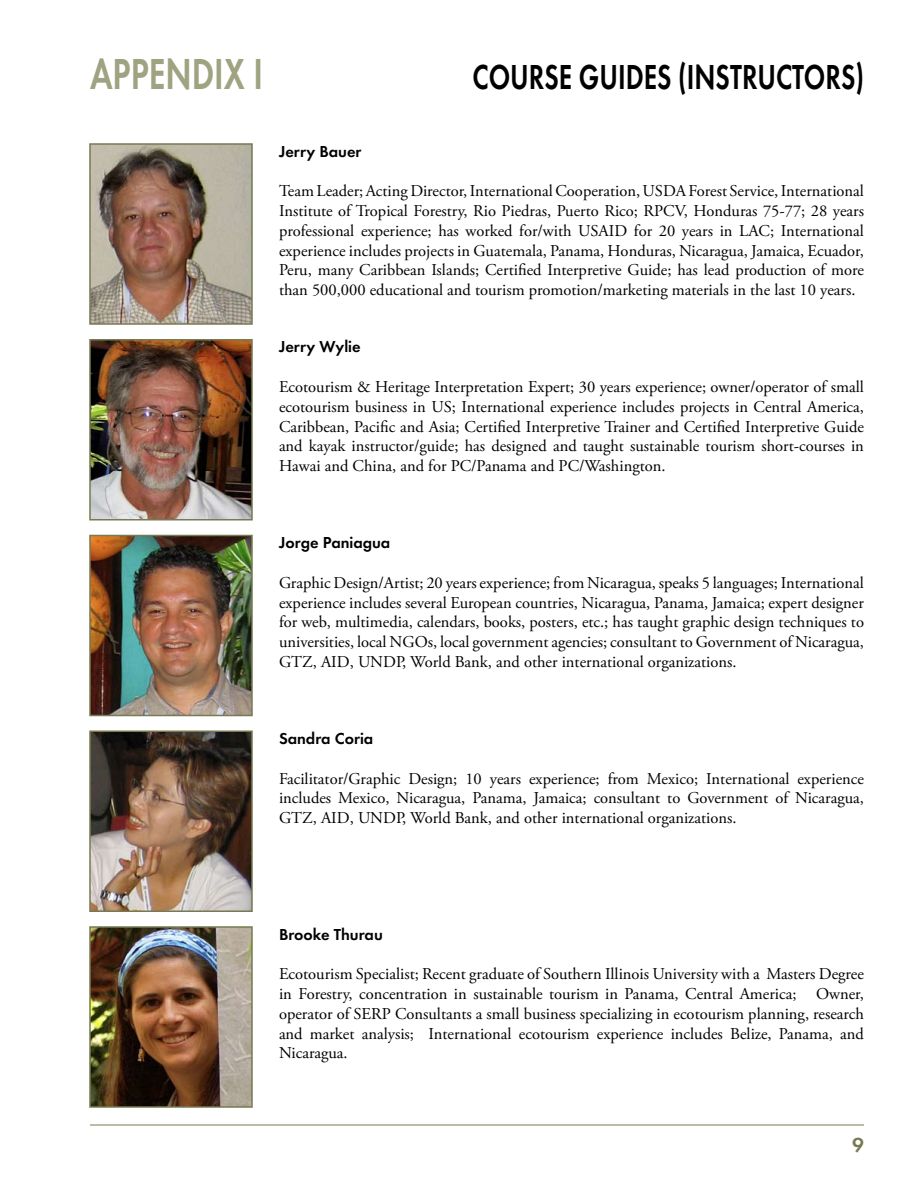
<style>
.page{position:relative;width:918px;height:1188px;background:#fff}
.page>*{position:absolute;margin:0;border:0;box-sizing:border-box;transform-origin:0 0}
.t1{font:600 45px "Futura T";color:#a0a381;scale:.75 1}
.t2{font:600 36px "Futura T";color:#000;scale:.75 1}
.t3{font:16.5px/19.8px "Adobe Garamond Pro";color:#000;text-align:justify}
.t4{font:600 16.5px "Futura T";color:#000}
</style>
<div class="page">
<hr style="left:90px;top:1125px;width:774px;height:1px;background:#777a52">
<img style="left:92px;top:146px;width:158px;height:176px">
<div style="left:89px;top:143px;width:164px;height:182px;border:2px solid #777a52"></div>
<img style="left:92px;top:342px;width:158px;height:175px">
<div style="left:89px;top:339px;width:164px;height:181px;border:2px solid #777a52"></div>
<img style="left:92px;top:538px;width:158px;height:175px">
<div style="left:89px;top:535px;width:164px;height:181px;border:2px solid #777a52"></div>
<img style="left:92px;top:733px;width:158px;height:176px">
<div style="left:89px;top:730px;width:164px;height:182px;border:2px solid #777a52"></div>
<img style="left:92px;top:929px;width:158px;height:176px">
<div style="left:89px;top:926px;width:164px;height:182px;border:2px solid #777a52"></div>
<h1 class="t1" style="left:90px;top:47px;width:232px">APPENDIX I</h1>
<h2 class="t2" style="left:472px;top:55px;width:524px">COURSE GUIDES (INSTRUCTORS)</h2>
<p class="t4" style="left:279px;top:141px;width:84px">Jerry Bauer</p>
<p class="t3" style="left:279px;top:182px;width:587px">Team Leader; Acting Director, International Cooperation, USDA Forest Service, International Institute of Tropical Forestry, Rio Piedras, Puerto Rico; RPCV, Honduras 75-77; 28 years professional experience; has worked for/with USAID for 20 years in LAC; International experience includes projects in Guatemala, Panama, Honduras, Nicaragua, Jamaica, Ecuador, Peru, many Caribbean Islands; Certified Interpretive Guide; has lead production of more than 500,000 educational and tourism promotion/marketing materials in the last 10 years.</p>
<p class="t4" style="left:279px;top:337px;width:83px">Jerry Wylie</p>
<p class="t3" style="left:279px;top:377px;width:587px">Ecotourism &amp; Heritage Interpretation Expert; 30 years experience; owner/operator of small ecotourism business in US; International experience includes projects in Central America, Caribbean, Pacific and Asia; Certified Interpretive Trainer and Certified Interpretive Guide and kayak instructor/guide; has designed and taught sustainable tourism short-courses in Hawai and China, and for PC/Panama and PC/Washington.</p>
<p class="t4" style="left:279px;top:533px;width:113px">Jorge Paniagua</p>
<p class="t3" style="left:279px;top:573px;width:587px">Graphic Design/Artist; 20 years experience; from Nicaragua, speaks 5 languages; International experience includes several European countries, Nicaragua, Panama, Jamaica; expert designer for web, multimedia, calendars, books, posters, etc.; has taught graphic design techniques to universities, local NGOs, local government agencies; consultant to Government of Nicaragua, GTZ, AID, UNDP, World Bank, and other international organizations.</p>
<p class="t4" style="left:279px;top:729px;width:96px">Sandra Coria</p>
<p class="t3" style="left:279px;top:769px;width:587px">Facilitator/Graphic Design; 10 years experience; from Mexico; International experience includes Mexico, Nicaragua, Panama, Jamaica; consultant to Government of Nicaragua, GTZ, AID, UNDP, World Bank, and other international organizations.</p>
<p class="t4" style="left:279px;top:924px;width:105px">Brooke Thurau</p>
<p class="t3" style="left:279px;top:965px;width:587px">Ecotourism Specialist; Recent graduate of Southern Illinois University with a Masters Degree in Forestry, concentration in sustainable tourism in Panama, Central America; Owner, operator of SERP Consultants a small business specializing in ecotourism planning, research and market analysis; International ecotourism experience includes Belize, Panama, and Nicaragua.</p>
</div>
